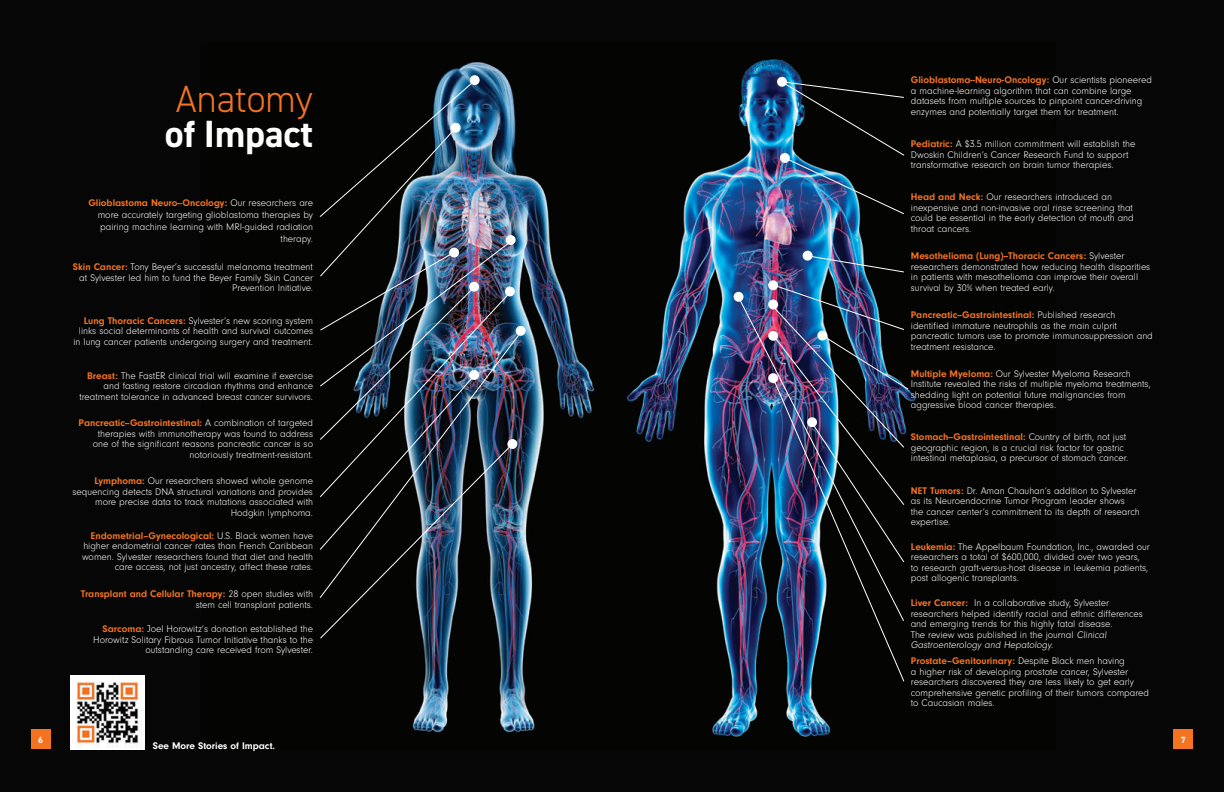
<style>
.page{position:relative;width:1224px;height:792px;background:#050605}
.page>*{position:absolute;margin:0;border:0;box-sizing:border-box;transform-origin:0 0}
.t1{font:700 38px "DIN2014";color:#fff}
.t2{font:300 38px "DIN2014";color:#f47321}
.Body_Text{font:300 10px/10.5px "Neuzeit Gro";color:#fff}
.Quote_White{font:700 10px "Neuzeit Gro";color:#fff}
.t3{font:700 9px "DIN2014";color:#fff}
.s1{font-weight:700;color:#f47321}
</style>
<div class="page">
<img style="left:413px;top:59px;width:503px;height:678px">
<div style="left:1173px;top:729px;width:20px;height:20px;background:#f47321"></div>
<div style="left:31px;top:729px;width:20px;height:20px;background:#f47321"></div>
<svg style="left:772px;top:622px;width:133px;height:61px"></svg>
<img style="left:771px;top:284px;width:138px;height:279px">
<img style="left:737px;top:296px;width:168px;height:326px">
<img style="left:514px;top:329px;width:9px;height:270px">
<img style="left:319px;top:79px;width:195px;height:561px">
<svg style="left:806px;top:255px;width:99px;height:18px"></svg>
<img style="left:780px;top:81px;width:126px;height:134px">
<div style="left:470px;top:75px;width:10px;height:10px;background:#fff;border-radius:50%"></div>
<div style="left:449px;top:248px;width:10px;height:10px;background:#fff;border-radius:50%"></div>
<div style="left:506px;top:235px;width:10px;height:10px;background:#fff;border-radius:50%"></div>
<div style="left:505px;top:287px;width:10px;height:9px;background:#fff;border-radius:50%"></div>
<div style="left:469px;top:370px;width:10px;height:10px;background:#fff;border-radius:50%"></div>
<div style="left:777px;top:77px;width:10px;height:10px;background:#fff;border-radius:50%"></div>
<div style="left:508px;top:439px;width:9px;height:10px;background:#fff;border-radius:50%"></div>
<div style="left:451px;top:123px;width:10px;height:10px;background:#fff;border-radius:50%"></div>
<div style="left:516px;top:326px;width:10px;height:10px;background:#fff;border-radius:50%"></div>
<div style="left:780px;top:153px;width:10px;height:10px;background:#fff;border-radius:50%"></div>
<div style="left:803px;top:251px;width:10px;height:10px;background:#fff;border-radius:50%"></div>
<div style="left:817px;top:331px;width:10px;height:10px;background:#fff;border-radius:50%"></div>
<div style="left:807px;top:417px;width:10px;height:10px;background:#fff;border-radius:50%"></div>
<div style="left:734px;top:292px;width:10px;height:10px;background:#fff;border-radius:50%"></div>
<div style="left:469px;top:282px;width:10px;height:10px;background:#fff;border-radius:50%"></div>
<div style="left:768px;top:300px;width:10px;height:9px;background:#fff;border-radius:50%"></div>
<div style="left:768px;top:280px;width:10px;height:10px;background:#fff;border-radius:50%"></div>
<div style="left:768px;top:331px;width:10px;height:10px;background:#fff;border-radius:50%"></div>
<div style="left:768px;top:373px;width:10px;height:10px;background:#fff;border-radius:50%"></div>
<img style="left:71px;top:675px;width:74px;height:74px">
<p class="t2" style="left:176px;top:75px;width:139px">Anatomy</p>
<p class="t1" style="left:165px;top:109px;width:150px">of Impact</p>
<p class="Body_Text" style="left:88px;top:197px;width:226px;line-height:12px;text-align:right"><span class="s1">Glioblastoma Neuro--Oncology:</span> Our researchers are more accurately targeting glioblastoma therapies by pairing machine learning with MRI-guided radiation therapy.</p>
<p class="Body_Text" style="left:73px;top:262px;width:242px;text-align:right"><span class="s1">Skin Cancer:</span> Tony Beyer’s successful melanoma treatment at Sylvester led him to fund the Beyer Family Skin Cancer<br>Prevention Initiative.</p>
<p class="Body_Text" style="left:73px;top:315px;width:241px;text-align:right"><span class="s1">Lung Thoracic Cancers:</span> Sylvester’s new scoring system links social determinants of health and survival outcomes in lung cancer patients undergoing surgery and treatment.</p>
<p class="Body_Text" style="left:79px;top:371px;width:235px;text-align:right"><span class="s1">Breast:</span> The FastER clinical trial will examine if exercise and fasting restore circadian rhythms and enhance treatment tolerance in advanced breast cancer survivors.</p>
<p class="Body_Text" style="left:79px;top:418px;width:236px;text-align:right"><span class="s1">Pancreatic--Gastrointestinal:</span> A combination of targeted therapies with immunotherapy was found to address<br>one of the significant reasons pancreatic cancer is so notoriously treatment-resistant.</p>
<p class="Body_Text" style="left:73px;top:476px;width:242px;text-align:right"><span class="s1">Lymphoma:</span> Our researchers showed whole genome sequencing detects DNA structural variations and provides more precise data to track mutations associated with Hodgkin lymphoma.</p>
<p class="Body_Text" style="left:82px;top:531px;width:233px;text-align:right"><span class="s1">Endometrial–Gynecological:</span> U.S. Black women have higher endometrial cancer rates than French Caribbean women. Sylvester researchers found that diet and health care access, not just ancestry, affect these rates.</p>
<p class="Body_Text" style="left:81px;top:589px;width:234px;text-align:right"><span class="s1">Transplant and Cellular Therapy:</span> 28 open studies with stem cell transplant patients.</p>
<p class="Body_Text" style="left:93px;top:624px;width:221px;text-align:right"><span class="s1">Sarcoma:</span> Joel Horowitz’s donation established the<br>Horowitz Solitary Fibrous Tumor Initiative thanks to the outstanding care received from Sylvester.</p>
<p class="Body_Text" style="left:911px;top:75px;width:243px"><span class="s1">Glioblastoma--Neuro-Oncology:</span> Our scientists pioneered a machine-learning algorithm that can combine large datasets from multiple sources to pinpoint cancer-driving enzymes and potentially target them for treatment.</p>
<p class="Body_Text" style="left:911px;top:139px;width:226px"><span class="s1">Pediatric:</span> A $3.5 million commitment will establish the<br>Dwoskin Children’s Cancer Research Fund to support transformative research on brain tumor therapies.</p>
<p class="Body_Text" style="left:911px;top:192px;width:224px"><span class="s1">Head and Neck:</span> Our researchers introduced an inexpensive and non-invasive oral rinse screening that could be essential in the early detection of mouth and throat cancers.</p>
<p class="Body_Text" style="left:911px;top:251px;width:241px"><span class="s1">Mesothelioma (Lung)--Thoracic Cancers:</span> Sylvester researchers demonstrated how reducing health disparities in patients with mesothelioma can improve their overall survival by 30% when treated early.</p>
<p class="Body_Text" style="left:911px;top:310px;width:243px"><span class="s1">Pancreatic--Gastrointestinal:</span> Published research identified immature neutrophils as the main culprit pancreatic tumors use to promote immunosuppression and treatment resistance.</p>
<p class="Body_Text" style="left:911px;top:368px;width:241px"><span class="s1">Multiple Myeloma:</span> Our Sylvester Myeloma Research Institute revealed the risks of multiple myeloma treatments, shedding light on potential future malignancies from aggressive blood cancer therapies.</p>
<p class="Body_Text" style="left:911px;top:432px;width:219px"><span class="s1">Stomach--Gastrointestinal:</span> Country of birth, not just geographic region, is a crucial risk factor for gastric intestinal metaplasia, a precursor of stomach cancer.</p>
<p class="Body_Text" style="left:911px;top:485px;width:230px"><span class="s1">NET Tumors:</span> Dr. Aman Chauhan’s addition to Sylvester as its Neuroendocrine Tumor Program leader shows the cancer center’s commitment to its depth of research expertise.</p>
<p class="Body_Text" style="left:911px;top:542px;width:240px"><span class="s1">Leukemia:</span> The Appelbaum Foundation, Inc., awarded our researchers a total of $600,000, divided over two years, to research graft-versus-host disease in leukemia patients, post allogenic transplants.</p>
<p class="Body_Text" style="left:911px;top:598px;width:234px"><span class="s1">Liver Cancer:</span> In a collaborative study, Sylvester researchers helped identify racial and ethnic differences and emerging trends for this highly fatal disease.<br>The review was published in the journal Clinical Gastroenterology and Hepatology.</p>
<p class="Body_Text" style="left:911px;top:656px;width:240px"><span class="s1">Prostate–Genitourinary:</span> Despite Black men having<br>a higher risk of developing prostate cancer, Sylvester researchers discovered they are less likely to get early comprehensive genetic profiling of their tumors compared to Caucasian males.</p>
<p class="t3" style="left:38px;top:734px;width:6px">6</p>
<p class="t3" style="left:1181px;top:734px;width:6px">7</p>
<p class="Quote_White" style="left:153px;top:740px;width:124px">See More Stories of Impact.</p>
</div>
